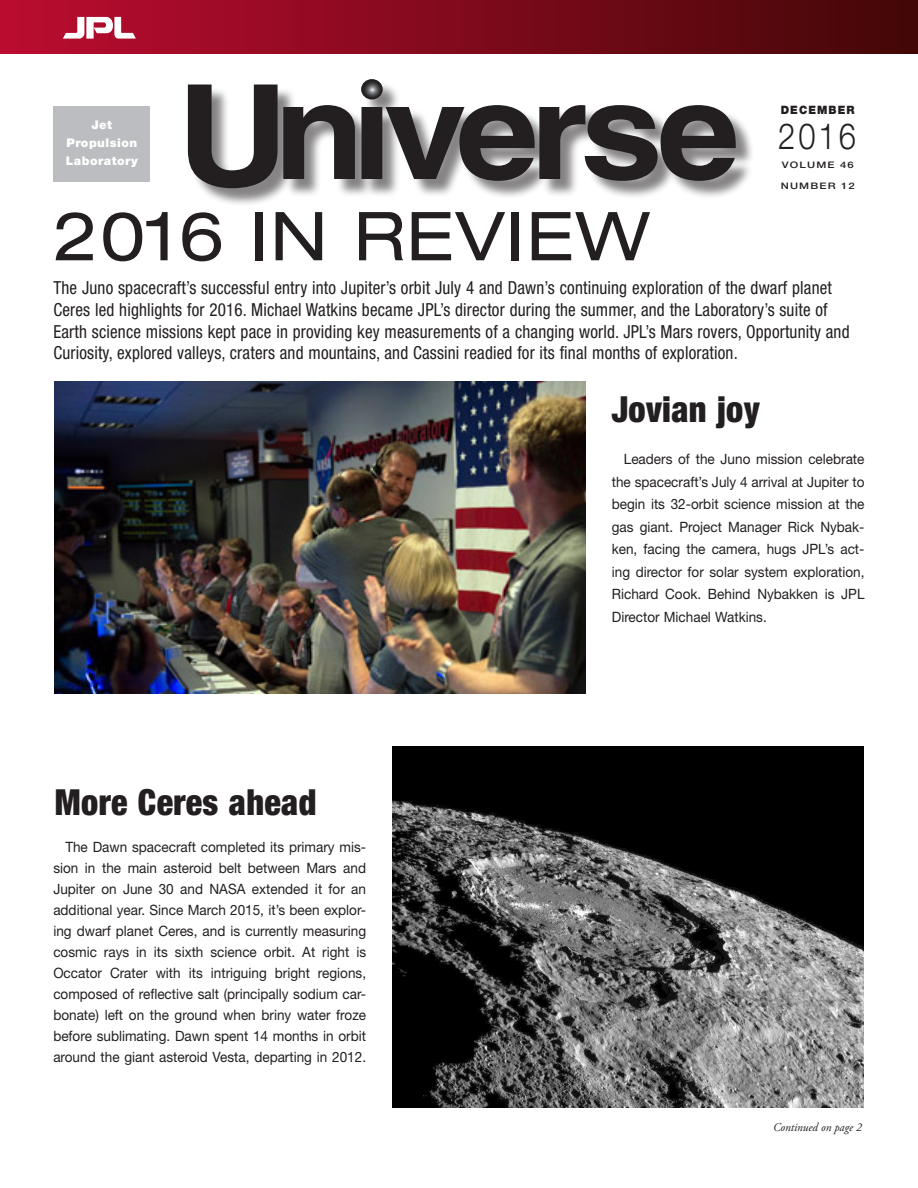
<style>
.page{position:relative;width:918px;height:1188px;background:#fff}
.page>*{position:absolute;margin:0;border:0;box-sizing:border-box;transform-origin:0 0}
.Title_-_Ext_CAPS{font:expanded 67.5px "Helvetica Neue LT Std";letter-spacing:.025em;color:#231f20}
.Title_-_Bold{font:900 condensed 36px "Helvetica Neue LT Std";letter-spacing:.01em;color:#231f20;scale:.95 1}
.text{font:300 36px "Helvetica Neue LT Std";color:#231f20;scale:.86 1}
.Title_-_Bold-2{font:condensed 18px/21.6px "Helvetica Neue LT Std";letter-spacing:.01em;color:#231f20;scale:.95 1}
.text-2{font:14.25px/21px "Helvetica Neue LT Std";color:#231f20;text-align:justify;scale:.95 1}
.Paragraph_-_Body{font:14.25px/22.5px "Helvetica Neue LT Std";color:#231f20;text-align:justify;scale:.95 1}
.t1{font:900 12px "Helvetica Neue LT Std";letter-spacing:.04em;color:#fff}
.t2{font:italic 12px "Adobe Garamond Pro";color:#231f20;scale:.95 1}
.text-3{font:900 11.55px "Helvetica Neue LT Std";letter-spacing:.1em;color:#231f20;scale:.95 1}
.text-4{font:500 9px "Helvetica Neue LT Std";letter-spacing:.1em;color:#231f20;scale:1.25 1}
</style>
<div class="page">
<div style="left:0;top:0;width:918px;height:54px;background:linear-gradient(to right,#bd0c30,#430707)"></div>
<div style="left:361px;top:79px;width:22px;height:21px;border:1px solid #fff;border-radius:50%"></div>
<div style="left:286px;top:107px;width:468px;height:92px;background:#231f20;opacity:.55"></div>
<div style="left:190px;top:87px;width:107px;height:120px;background:#231f20;opacity:.55"></div>
<svg style="left:188px;top:80px;width:548px;height:108px"></svg>
<svg style="left:63px;top:17px;width:73px;height:22px"></svg>
<div style="left:53px;top:106px;width:97px;height:76px;background:#bcbdc0"></div>
<img style="left:393px;top:747px;width:471px;height:361px">
<img style="left:55px;top:382px;width:530px;height:311px">
<p class="t1" style="left:91px;top:118px;width:22px">Jet</p>
<p class="t1" style="left:66px;top:136px;width:72px">Propulsion</p>
<p class="t1" style="left:66px;top:154px;width:73px">Laboratory</p>
<p class="text-3" style="left:781px;top:103px;width:79px">DECEMBER</p>
<p class="text" style="left:778px;top:115px;width:92px">2016</p>
<p class="text-4" style="left:782px;top:159px;width:59px">VOLUME 46</p>
<p class="text-4" style="left:781px;top:180px;width:61px">NUMBER 12</p>
<p class="Title_-_Ext_CAPS" style="left:53px;top:195px;width:598px">2016 IN REVIEW</p>
<p class="Title_-_Bold-2" style="left:53px;top:277px;width:840px">The Juno spacecraft’s successful entry into Jupiter’s orbit July 4 and Dawn’s continuing exploration of the dwarf planet Ceres led highlights for 2016. Michael Watkins became JPL’s director during the summer, and the Laboratory’s suite of Earth science missions kept pace in providing key measurements of a changing world. JPL’s Mars rovers, Opportunity and Curiosity, explored valleys, craters and mountains, and Cassini readied for its final months of exploration.</p>
<p class="Title_-_Bold" style="left:612px;top:387px;width:157px">Jovian joy</p>
<p class="Title_-_Bold" style="left:55px;top:780px;width:277px">More Ceres ahead</p>
<p class="text-2" style="left:53px;top:837px;width:331px;text-indent:12px">The Dawn spacecraft completed its primary mis&shy;sion in the main asteroid belt between Mars and Jupiter on June 30 and NASA extended it for an additional year. Since March 2015, it’s been explor&shy;ing dwarf planet Ceres, and is currently measuring cosmic rays in its sixth science orbit. At right is Occator Crater with its intriguing bright regions, composed of reflective salt (principally sodium car&shy;bonate) left on the ground when briny water froze before sublimating. Dawn spent 14 months in orbit around the giant asteroid Vesta, departing in 2012.</p>
<p class="Paragraph_-_Body" style="left:612px;top:448px;width:268px;text-indent:12px">Leaders of the Juno mission celebrate the spacecraft’s July 4 arrival at Jupiter to begin its 32-orbit science mission at the gas giant. Project Manager Rick Nybak&shy;ken, facing the camera, hugs JPL’s act&shy;ing director for solar system exploration, Richard Cook. Behind Nybakken is JPL Director Michael Watkins.</p>
<p class="t2" style="left:773px;top:1120px;width:95px">Continued on page 2</p>
</div>
